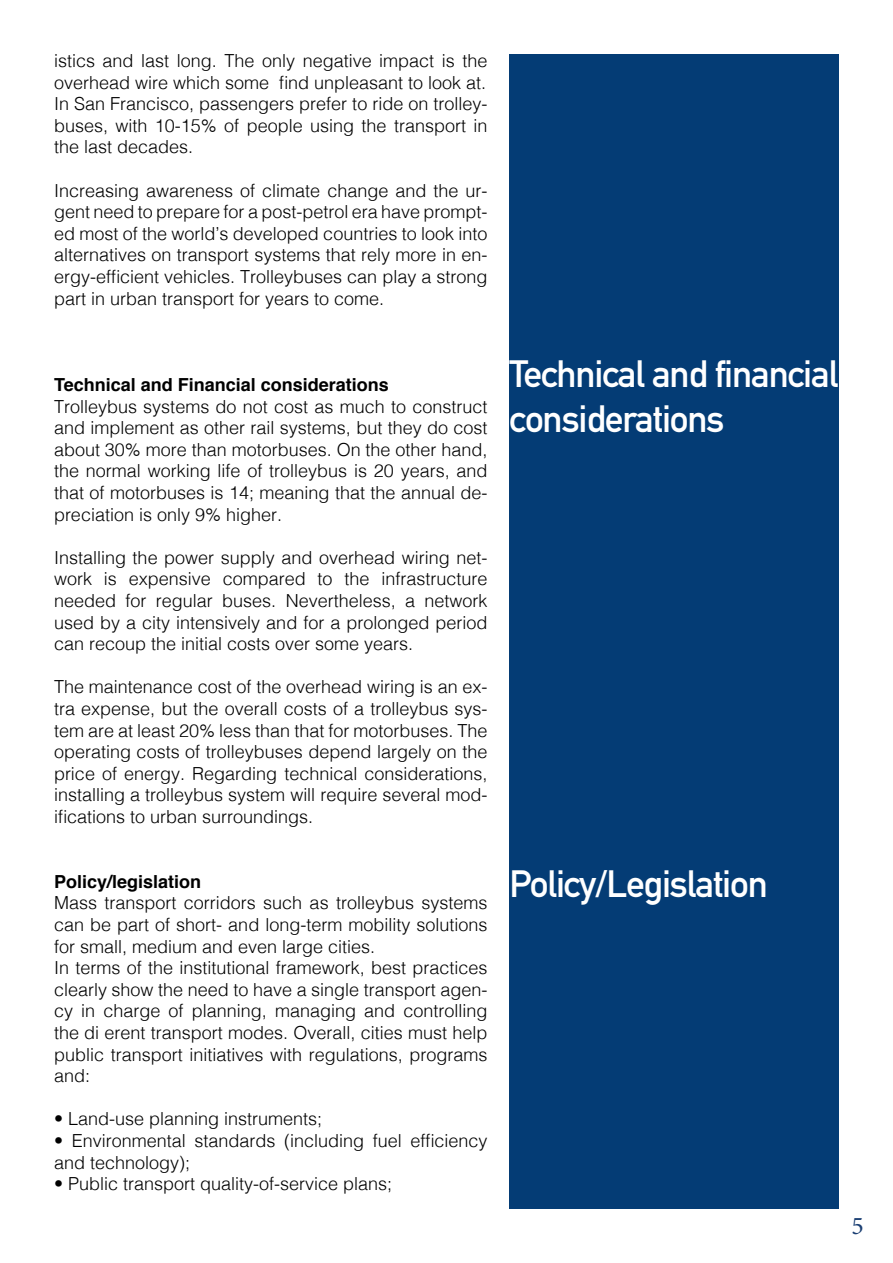
<style>
.page{position:relative;width:893px;height:1263px;background:#fff}
.page>*{position:absolute;margin:0;border:0;box-sizing:border-box;transform-origin:0 0}
.t1{font:700 37.5px/45px "DIN Alternate";letter-spacing:-.03em;color:#fff}
.t2{font:25.5px "Minion Pro";color:#1b3f73}
.t3{font:300 18px/21.6px "Helvetica";color:#000;text-align:justify}
.t4{font:700 18px "Helvetica";color:#000}
</style>
<div class="page">
<div style="left:509px;top:54px;width:330px;height:1155px;background:#043c75"></div>
<p class="t3" style="left:54px;top:48px;width:435px">istics and last long. The only negative impact is the overhead wire which some find unpleasant to look at.</p>
<p class="t3" style="left:54px;top:92px;width:435px">In San Francisco, passengers prefer to ride on trolley&shy;buses, with 10-15% of people using the transport in the last decades.</p>
<p class="t3" style="left:54px;top:178px;width:435px">Increasing awareness of climate change and the ur&shy;gent need to prepare for a post-petrol era have prompt&shy;ed most of the world’s developed countries to look into alternatives on transport systems that rely more in en&shy;ergy-efficient vehicles. Trolleybuses can play a strong part in urban transport for years to come.</p>
<p class="t4" style="left:54px;top:370px;width:336px">Technical and Financial considerations</p>
<p class="t3" style="left:54px;top:394px;width:435px">Trolleybus systems do not cost as much to construct and implement as other rail systems, but they do cost about 30% more than motorbuses. On the other hand, the normal working life of trolleybus is 20 years, and that of motorbuses is 14; meaning that the annual de&shy;preciation is only 9% higher.</p>
<p class="t3" style="left:54px;top:545px;width:435px">Installing the power supply and overhead wiring net&shy;work is expensive compared to the infrastructure needed for regular buses. Nevertheless, a network used by a city intensively and for a prolonged period can recoup the initial costs over some years.</p>
<p class="t3" style="left:54px;top:675px;width:435px">The maintenance cost of the overhead wiring is an ex&shy;tra expense, but the overall costs of a trolleybus sys&shy;tem are at least 20% less than that for motorbuses. The operating costs of trolleybuses depend largely on the price of energy. Regarding technical considerations, installing a trolleybus system will require several mod&shy;ifications to urban surroundings.</p>
<p class="t4" style="left:54px;top:867px;width:149px">Policy/legislation</p>
<p class="t3" style="left:54px;top:891px;width:435px">Mass transport corridors such as trolleybus systems can be part of short- and long-term mobility solutions for small, medium and even large cities.</p>
<p class="t3" style="left:54px;top:956px;width:435px">In terms of the institutional framework, best practices clearly show the need to have a single transport agen&shy;cy in charge of planning, managing and controlling the di erent transport modes. Overall, cities must help public transport initiatives with regulations, programs and:</p>
<p class="t3" style="left:54px;top:1107px;width:270px">• Land-use planning instruments;</p>
<p class="t3" style="left:54px;top:1128px;width:435px">• Environmental standards (including fuel efficiency and technology);</p>
<p class="t3" style="left:54px;top:1172px;width:340px">• Public transport quality-of-service plans;</p>
<p class="t1" style="left:509px;top:349px;width:330px">Technical and financial considerations</p>
<p class="t1" style="left:509px;top:858px;width:260px">Policy/Legislation</p>
<p class="t2" style="left:851px;top:1208px;width:14px">5</p>
</div>
